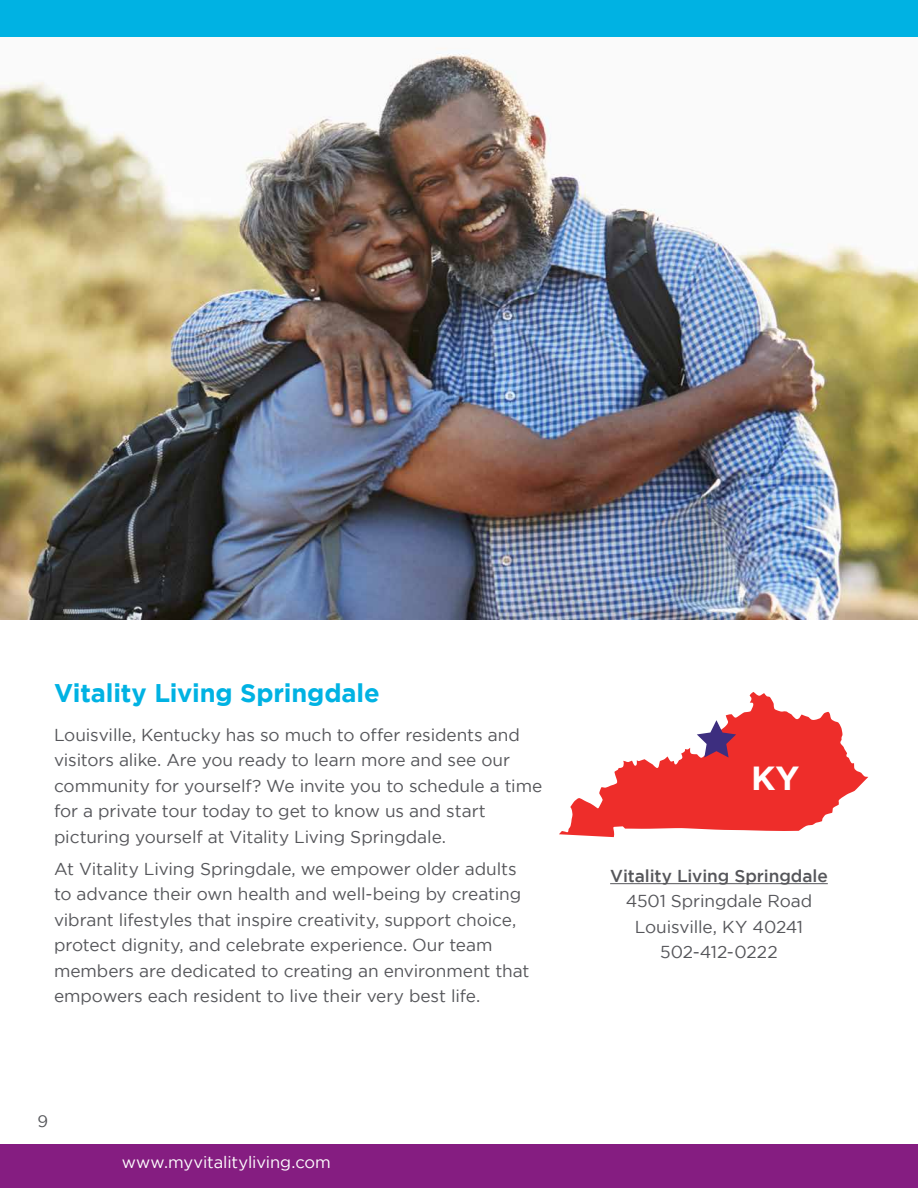
<style>
.page{position:relative;width:918px;height:1188px;background:#fff}
.page>*{position:absolute;margin:0;border:0;box-sizing:border-box;transform-origin:0 0}
.t1{font:700 33.45px "Gotham";color:#fff}
.t2{font:700 25.5px "Gotham";letter-spacing:-.005em;color:#00b2e3}
.t3{font:17.25px/25.5px "Gotham";letter-spacing:-.005em;color:#55565a}
.t4{font:500 17.25px "Gotham";letter-spacing:-.005em;color:#55565a}
.t5{font:16.5px "Gotham";letter-spacing:-.01em;color:#fff}
.t6{font:16.5px "Gotham";color:#55565a}
</style>
<div class="page">
<div style="left:0;top:1144px;width:918px;height:44px;background:#851d81"></div>
<div style="left:0;top:0;width:918px;height:38px;background:#00b2e3"></div>
<img style="left:0;top:48px;width:918px;height:571px">
<svg style="left:559px;top:692px;width:309px;height:145px;fill:#ee2d2a"></svg>
<svg style="left:697px;top:720px;width:39px;height:38px"></svg>
<hr style="left:610px;top:883px;width:218px;height:1px;background:#55565a">
<h2 class="t2" style="left:54px;top:683px;width:327px">Vitality Living Springdale</h2>
<p class="t3" style="left:54px;top:723px;width:490px">Louisville, Kentucky has so much to offer residents and visitors alike. Are you ready to learn more and see our community for yourself? We invite you to schedule a time for a private tour today to get to know us and start picturing yourself at Vitality Living Springdale.</p>
<p class="t3" style="left:54px;top:857px;width:477px">At Vitality Living Springdale, we empower older adults to advance their own health and well-being by creating vibrant lifestyles that inspire creativity, support choice, protect dignity, and celebrate experience. Our team members are dedicated to creating an environment that empowers each resident to live their very best life.</p>
<p class="t6" style="left:38px;top:1115px;width:12px">9</p>
<p class="t5" style="left:122px;top:1156px;width:211px">www.myvitalityliving.com</p>
<h1 class="t1" style="left:751px;top:758px;width:50px">KY</h1>
<p class="t4" style="left:610px;top:869px;width:219px">Vitality Living Springdale</p>
<p class="t3" style="left:626px;top:889px;width:188px;text-align:center">4501 Springdale Road<br>Louisville, KY 40241<br>502-412-0222</p>
</div>
